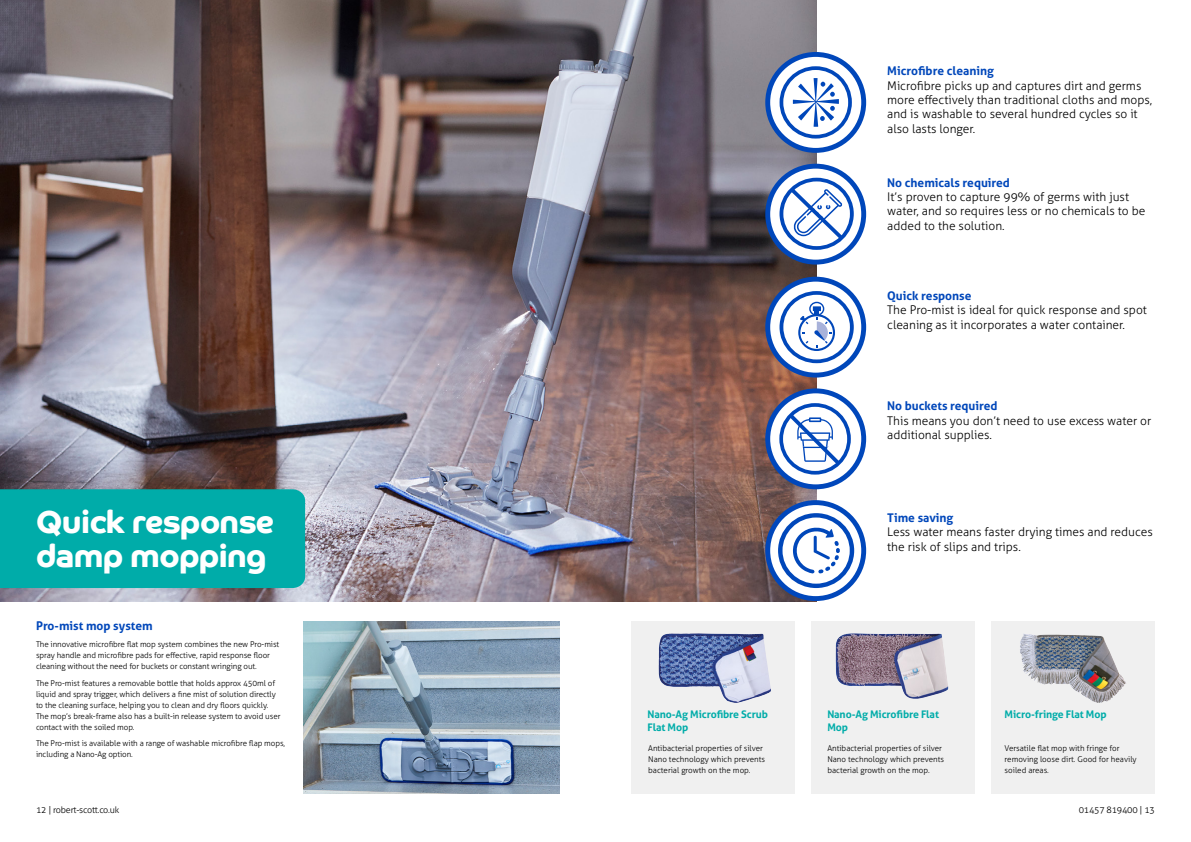
<style>
.page{position:relative;width:1191px;height:842px;background:#fff}
.page>*{position:absolute;margin:0;border:0;box-sizing:border-box;transform-origin:0 0}
.t1{font:700 32px/34px "Co Headline";letter-spacing:-.015em;color:#fff}
.t2{font:300 12px/14.4px "Aller";color:#000}
.t3{font:700 12px "Aller";color:#0047ba}
.t4{font:700 10.5px/12.5px "Aller";letter-spacing:-.01em;color:#00aca9}
.t5{font:300 9px "Aller";letter-spacing:-.025em;color:#000}
.t6{font:300 8px/11px "Aller";letter-spacing:-.01em;color:#000}
</style>
<div class="page">
<img style="left:0;top:0;width:816px;height:601px">
<div style="left:0;top:489px;width:305px;height:99px;background:#00aca9"></div>
<svg style="left:767px;top:391px;width:96px;height:96px"></svg>
<div style="left:765px;top:388px;width:101px;height:101px;border:5px solid #0047bb;border-radius:50%"></div>
<svg style="left:767px;top:503px;width:96px;height:95px"></svg>
<div style="left:765px;top:500px;width:101px;height:101px;border:5px solid #0047bb;border-radius:50%"></div>
<svg style="left:767px;top:279px;width:96px;height:96px"></svg>
<div style="left:765px;top:277px;width:101px;height:101px;border:5px solid #0047ba;border-radius:50%"></div>
<svg style="left:767px;top:166px;width:96px;height:96px"></svg>
<div style="left:765px;top:164px;width:101px;height:101px;border:5px solid #0047ba;border-radius:50%"></div>
<svg style="left:767px;top:54px;width:96px;height:96px"></svg>
<div style="left:765px;top:52px;width:101px;height:101px;border:5px solid #0047ba;border-radius:50%"></div>
<svg style="left:779px;top:66px;width:73px;height:73px"></svg>
<svg style="left:779px;top:291px;width:74px;height:72px"></svg>
<div style="left:813px;top:306px;width:8px;height:5px;background:#0047ba"></div>
<div style="left:631px;top:621px;width:164px;height:173px;background:#f0f0f0"></div>
<svg style="left:991px;top:621px;width:164px;height:173px;fill:#f0f0f0"></svg>
<div style="left:811px;top:621px;width:164px;height:172px;background:#f0f0f0"></div>
<img style="left:659px;top:633px;width:112px;height:70px">
<img style="left:1019px;top:633px;width:12px;height:44px">
<svg style="left:779px;top:403px;width:72px;height:72px"></svg>
<svg style="left:778px;top:513px;width:76px;height:75px"></svg>
<img style="left:304px;top:621px;width:255px;height:173px">
<img style="left:835px;top:633px;width:113px;height:66px">
<svg style="left:779px;top:178px;width:74px;height:72px"></svg>
<h1 class="t1" style="left:36px;top:504px;width:239px">Quick response damp mopping</h1>
<h2 class="t3" style="left:36px;top:619px;width:118px">Pro-mist mop system</h2>
<p class="t6" style="left:36px;top:639px;width:245px">The innovative microfibre flat mop system combines the new Pro-mist spray handle and microfibre pads for effective, rapid response floor cleaning without the need for buckets or constant wringing out.</p>
<p class="t6" style="left:36px;top:677px;width:246px">The Pro-mist features a removable bottle that holds approx 450ml of liquid and spray trigger, which delivers a fine mist of solution directly to the cleaning surface, helping you to clean and dry floors quickly.<br>The mop’s break-frame also has a built-in release system to avoid user contact with the soiled mop.</p>
<p class="t6" style="left:36px;top:738px;width:251px">The Pro-mist is available with a range of washable microfibre flap mops, including a Nano-Ag option.</p>
<p class="t5" style="left:36px;top:804px;width:85px">12 | robert-scott.co.uk</p>
<h2 class="t3" style="left:887px;top:63px;width:108px">Microfibre cleaning</h2>
<h2 class="t2" style="left:887px;top:78px;width:267px">Microfibre picks up and captures dirt and germs more effectively than traditional cloths and mops, and is washable to several hundred cycles so it also lasts longer.</h2>
<h2 class="t3" style="left:887px;top:175px;width:124px">No chemicals required</h2>
<h2 class="t2" style="left:887px;top:190px;width:260px">It’s proven to capture 99% of germs with just water, and so requires less or no chemicals to be added to the solution.</h2>
<h2 class="t3" style="left:887px;top:288px;width:86px">Quick response</h2>
<h2 class="t2" style="left:887px;top:303px;width:261px">The Pro-mist is ideal for quick response and spot cleaning as it incorporates a water container.</h2>
<h2 class="t3" style="left:887px;top:399px;width:112px">No buckets required</h2>
<h2 class="t2" style="left:887px;top:413px;width:266px">This means you don’t need to use excess water or additional supplies.</h2>
<h2 class="t3" style="left:887px;top:510px;width:68px">Time saving</h2>
<h2 class="t2" style="left:887px;top:525px;width:267px">Less water means faster drying times and reduces the risk of slips and trips.</h2>
<h3 class="t4" style="left:647px;top:708px;width:122px">Nano-Ag Microfibre Scrub<br>Flat Mop</h3>
<p class="t6" style="left:648px;top:743px;width:118px">Antibacterial properties of silver<br>Nano technology which prevents bacterial growth on the mop.</p>
<h3 class="t4" style="left:827px;top:708px;width:113px">Nano-Ag Microfibre Flat<br>Mop</h3>
<p class="t6" style="left:827px;top:743px;width:118px">Antibacterial properties of silver<br>Nano technology which prevents bacterial growth on the mop.</p>
<h3 class="t4" style="left:1004px;top:708px;width:103px">Micro-fringe Flat Mop</h3>
<p class="t6" style="left:1004px;top:743px;width:134px">Versatile flat mop with fringe for removing loose dirt. Good for heavily soiled areas.</p>
<p class="t5" style="left:1078px;top:804px;width:78px">01457 819400 | 13</p>
</div>
